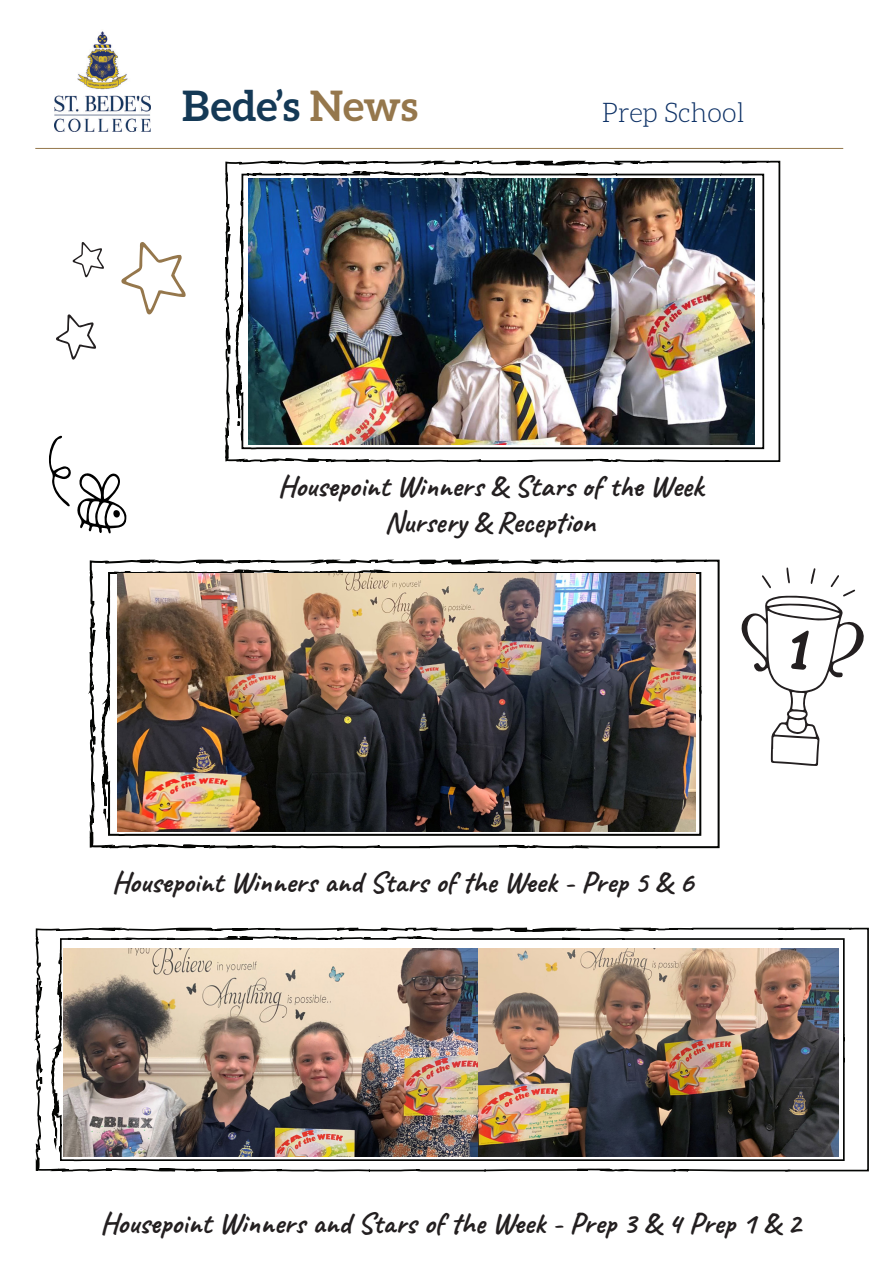
<style>
.page{position:relative;width:893px;height:1263px;background:#fff}
.page>*{position:absolute;margin:0;border:0;box-sizing:border-box;transform-origin:0 0}
.t1{font:700 42px "Aleo";color:#143956}
.t2{font:700 30px "Caveat";color:#231f20}
.t3{font:300 27.15px "Aleo";color:#0d3166}
.s1{color:#95774c}
</style>
<div class="page">
<img style="left:55px;top:31px;width:95px;height:100px">
<hr style="left:35px;top:148px;width:808px;height:1px;background:#95774c">
<svg style="left:88px;top:559px;width:103px;height:290px"></svg>
<img style="left:118px;top:574px;width:73px;height:257px">
<svg style="left:781px;top:567px;width:83px;height:199px"></svg>
<svg style="left:121px;top:242px;width:65px;height:73px"></svg>
<svg style="left:56px;top:314px;width:40px;height:46px"></svg>
<svg style="left:73px;top:242px;width:31px;height:35px"></svg>
<svg style="left:49px;top:435px;width:78px;height:98px"></svg>
<img style="left:191px;top:160px;width:590px;height:689px">
<img style="left:249px;top:179px;width:506px;height:266px">
<svg style="left:34px;top:927px;width:835px;height:245px"></svg>
<img style="left:64px;top:949px;width:775px;height:208px">
<p class="t1" style="left:182px;top:82px;width:237px">Bede’s <span class="s1">News</span></p>
<p class="t3" style="left:602px;top:98px;width:144px">Prep School</p>
<p class="t2" style="left:278px;top:467px;width:427px">Housepoint Winners &amp; Stars of the Week</p>
<p class="t2" style="left:386px;top:503px;width:211px">Nursery &amp; Reception</p>
<p class="t2" style="left:112px;top:863px;width:583px">Housepoint Winners and Stars of the Week - Prep 5 &amp; 6</p>
<p class="t2" style="left:100px;top:1204px;width:702px">Housepoint Winners and Stars of the Week - Prep 3 &amp; 4 Prep 1 &amp; 2</p>
</div>
